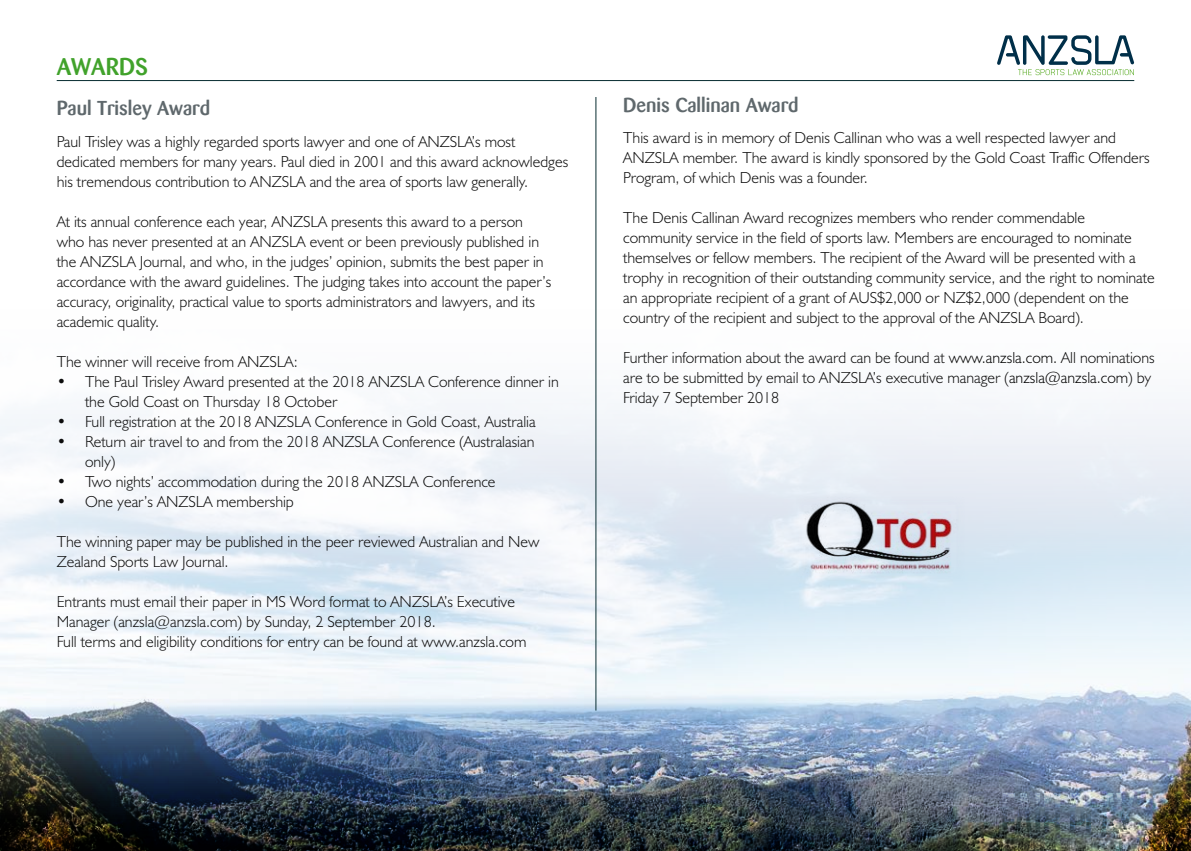
<style>
.page{position:relative;width:1191px;height:851px;background:#fff}
.page>*{position:absolute;margin:0;border:0;box-sizing:border-box;transform-origin:0 0}
.t1{font:500 24px "Barmeno";color:#41a22b}
.t2{font:500 20px "Barmeno";color:#5f686c}
.t3{font:300 16px/20px "Humanist 521 BT";color:#0d0d0d}
.s1{color:#000}
</style>
<div class="page">
<img style="left:0;top:284px;width:1191px;height:566px">
<hr style="left:57px;top:80px;width:1077px;height:1px;background:#072c30">
<img style="left:0;top:624px;width:1190px;height:226px">
<svg style="left:997px;top:35px;width:137px;height:40px"></svg>
<hr style="left:595px;top:97px;width:1px;height:613px;background:#072c30">
<img style="left:797px;top:496px;width:167px;height:85px">
<img style="left:1002px;top:792px;width:132px;height:58px">
<h1 class="t1" style="left:57px;top:53px;width:93px">AWARDS</h1>
<p class="t2" style="left:57px;top:96px;width:155px">Paul Trisley Award</p>
<p class="t3" style="left:57px;top:131px;width:513px">Paul Trisley was a highly regarded sports lawyer and one of ANZSLA’s most dedicated members for many years. Paul died in 2001 and this award acknowledges his tremendous contribution to ANZSLA and the area of sports law generally.</p>
<p class="t3" style="left:57px;top:211px;width:496px">At its annual conference each year, ANZSLA presents this award to a person who has never presented at an ANZSLA event or been previously published in the ANZSLA Journal, and who, in the judges’ opinion, submits the best paper in accordance with the award guidelines. The judging takes into account the paper’s accuracy, originality, practical value to sports administrators and lawyers, and its academic quality.</p>
<p class="t3" style="left:57px;top:351px;width:243px">The winner will receive from ANZSLA:</p>
<p class="t3" style="left:85px;top:371px;width:475px;text-indent:-28px">• The Paul Trisley Award presented at the 2018 ANZSLA Conference dinner in the Gold Coast on Thursday 18 October</p>
<p class="t3" style="left:57px;top:411px;width:480px">• Full registration at the 2018 ANZSLA Conference in Gold Coast, Australia</p>
<p class="t3" style="left:85px;top:431px;width:451px;text-indent:-28px">• Return air travel to and from the 2018 ANZSLA Conference (Australasian only)</p>
<p class="t3" style="left:57px;top:471px;width:440px">• Two nights’ accommodation during the 2018 ANZSLA Conference</p>
<p class="t3" style="left:57px;top:491px;width:239px">• One year’s ANZSLA membership</p>
<p class="t3" style="left:57px;top:531px;width:484px">The winning paper may be published in the peer reviewed Australian and New<br>Zealand Sports Law Journal.</p>
<p class="t3" style="left:57px;top:591px;width:471px">Entrants must email their paper in MS Word format to ANZSLA’s Executive<br>Manager (anzsla@anzsla.com) by Sunday, 2 September 2018.<br>Full terms and eligibility conditions for entry can be found at www.anzsla.com</p>
<p class="t2" style="left:623px;top:93px;width:177px">Denis Callinan Award</p>
<p class="t3" style="left:623px;top:127px;width:528px">This award is in memory of Denis Callinan who was a well respected lawyer and<br>ANZSLA member. The award is kindly sponsored by the Gold Coast Traffic Offenders<br>Program, of which Denis was a founder.</p>
<p class="t3" style="left:623px;top:207px;width:533px">The Denis Callinan Award recognizes members who render commendable community service in the field of sports law. Members are encouraged to nominate themselves or fellow members. The recipient of the Award will be presented with a trophy in recognition of their outstanding community service, and the right to nominate an appropriate recipient of a grant of AUS$2,000 or NZ$2,000 (dependent on the country of the recipient and subject to the approval of the ANZSLA Board).</p>
<p class="t3" style="left:623px;top:347px;width:533px">Further information about the award can be found at <span class="s1">www.anzsla.com.</span> All nominations are to be submitted by email to ANZSLA’s executive manager (<span class="s1">anzsla@anzsla.com</span>) by<br>Friday 7 September 2018</p>
</div>
